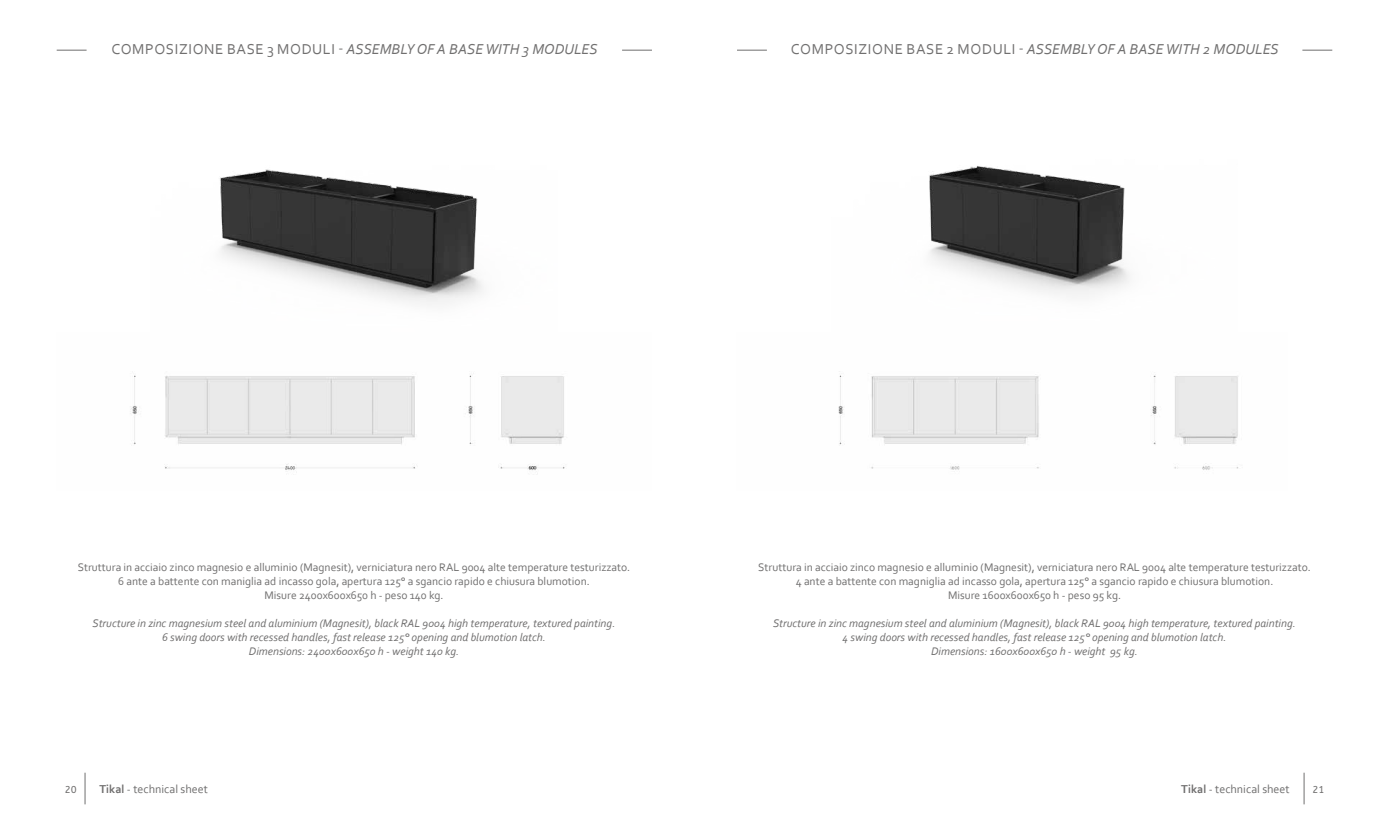
<style>
.page{position:relative;width:1389px;height:823px;background:#fff}
.page>*{position:absolute;margin:0;border:0;box-sizing:border-box;transform-origin:0 0}
.t1{font:italic 15px "Corbel";color:#706f6f}
.t2{font:12px "Corbel";color:#706f6f}
.t3{font:11.5px/14.1px "Corbel";color:#706f6f;text-align:center}
.t4{font:italic 11.5px/14.1px "Corbel";color:#706f6f;text-align:center}
.t5{font:10px "A Bee Zee";color:#706f6f}
.s1{font-style:normal}
.s2{font-weight:700}
</style>
<div class="page">
<img style="left:929px;top:166px;width:201px;height:130px">
<img style="left:220px;top:169px;width:263px;height:136px">
<img style="left:838px;top:371px;width:400px;height:99px">
<img style="left:130px;top:373px;width:435px;height:101px">
<hr style="left:622px;top:50px;width:30px;height:1px;background:#706f6f">
<hr style="left:1302px;top:50px;width:30px;height:1px;background:#706f6f">
<hr style="left:57px;top:50px;width:30px;height:1px;background:#706f6f">
<hr style="left:737px;top:50px;width:30px;height:1px;background:#706f6f">
<hr style="left:85px;top:772px;width:1px;height:31px;background:#706f6f">
<hr style="left:1304px;top:772px;width:1px;height:31px;background:#706f6f">
<h1 class="t1" style="left:111px;top:39px;width:488px"><span class="s1">COMPOSIZIONE BASE 3 MODULI -</span> ASSEMBLY OF A BASE WITH 3 MODULES</h1>
<h1 class="t1" style="left:791px;top:39px;width:489px"><span class="s1">COMPOSIZIONE BASE 2 MODULI -</span> ASSEMBLY OF A BASE WITH 2 MODULES</h1>
<p class="t3" style="left:78px;top:559px;width:554px">Struttura in acciaio zinco magnesio e alluminio (Magnesit), verniciatura nero RAL 9004 alte temperature testurizzato.<br>6 ante a battente con maniglia ad incasso gola, apertura 125° a sgancio rapido e chiusura blumotion.<br>Misure 2400x600x650 h - peso 140 kg.</p>
<p class="t4" style="left:93px;top:615px;width:524px">Structure in zinc magnesium steel and aluminium (Magnesit), black RAL 9004 high temperature, textured painting.<br>6 swing doors with recessed handles, fast release 125° opening and blumotion latch.<br>Dimensions: 2400x600x650 h - weight 140 kg.</p>
<p class="t4" style="left:773px;top:615px;width:524px">Structure in zinc magnesium steel and aluminium (Magnesit), black RAL 9004 high temperature, textured painting.<br>4 swing doors with recessed handles, fast release 125° opening and blumotion latch.<br>Dimensions: 1600x600x650 h - weight 95 kg.</p>
<p class="t3" style="left:758px;top:559px;width:554px">Struttura in acciaio zinco magnesio e alluminio (Magnesit), verniciatura nero RAL 9004 alte temperature testurizzato.<br>4 ante a battente con magniglia ad incasso gola, apertura 125° a sgancio rapido e chiusura blumotion.<br>Misure 1600x600x650 h - peso 95 kg.</p>
<p class="t2" style="left:99px;top:781px;width:110px"><span class="s2">Tikal</span> - technical sheet</p>
<p class="t2" style="left:1181px;top:781px;width:110px"><span class="s2">Tikal</span> - technical sheet</p>
<p class="t5" style="left:65px;top:783px;width:13px">20</p>
<p class="t5" style="left:1312px;top:783px;width:13px">21</p>
</div>
